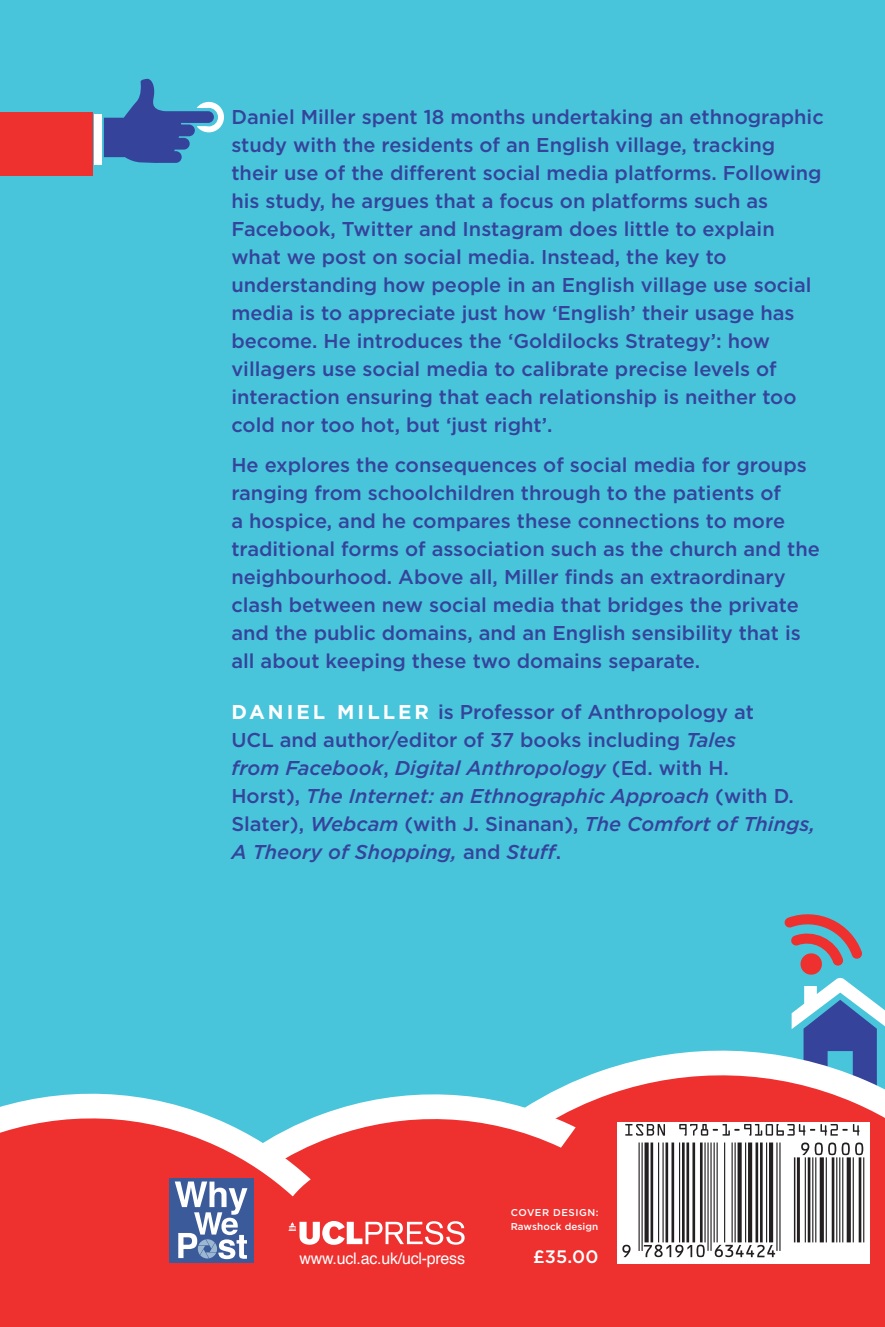
<style>
.page{position:relative;width:885px;height:1327px;background:#fff}
.page>*{position:absolute;margin:0;border:0;box-sizing:border-box;transform-origin:0 0}
.t1{font:500 20px/28px "Gotham";color:#35439b}
.t2{font:italic 500 20px/28px "Gotham";color:#35439b}
.t3{font:500 18px "Gotham";color:#fff}
.t4{font:16px "Helvetica";letter-spacing:-.015em;color:#fff}
.t5{font:500 9.8px/14px "Gotham";letter-spacing:.05em;color:#fff}
.s1{font-weight:700;font-style:normal;color:#fff}
.s2{font-style:normal}
</style>
<div class="page">
<div style="left:0;top:0;width:884px;height:1327px;background:#48c4db"></div>
<div style="left:0;top:1259px;width:884px;height:68px;background:#ee302f"></div>
<svg style="left:104px;top:79px;width:120px;height:84px"></svg>
<div style="left:94px;top:115px;width:8px;height:50px;background:#fff"></div>
<div style="left:0;top:113px;width:92px;height:63px;background:#ee302f"></div>
<div style="left:617px;top:1121px;width:252px;height:142px;background:#fff"></div>
<div style="left:170px;top:1178px;width:84px;height:84px;background:#3a5a99"></div>
<svg style="left:0;top:914px;width:884px;height:345px"></svg>
<p class="t1" style="left:231px;top:103px;width:593px">Daniel Miller spent 18 months undertaking an ethnographic study with the residents of an English village, tracking their use of the different social media platforms. Following his study, he argues that a focus on platforms such as Facebook, Twitter and I nstagram does little to explain what we post on social media. I nstead, the key to understanding how people in an English village use social media is to appreciate just how ‘English’ their usage has become. He introduces the ‘Goldilocks Strategy’: how villagers use social media to calibrate precise levels of interaction ensuring that each relationship is neither too cold nor too hot, but ‘just right’.</p>
<p class="t1" style="left:231px;top:450px;width:590px">He explores the consequences of social media for groups ranging from schoolchildren through to the patients of<br>a hospice, and he compares these connections to more traditional forms of association such as the church and the neighbourhood. Above all, Miller finds an extraordinary clash between new social media that bridges the private and the public domains, and an English sensibility that is all about keeping these two domains separate.</p>
<p class="t2" style="left:231px;top:697px;width:585px"><span class="s1">D ANIE L M I LLE R</span> <span class="s2">is Professor of Anthropology at<br>UCL and author/editor of 37 books including</span> Tales<br>from Facebook<span class="s2">,</span> Digital Anthropology <span class="s2">(Ed. with H.<br>Horst),</span> The Internet: an Ethnographic Approach <span class="s2">(with D.<br>Slater),</span> Webcam <span class="s2">(with J. Sinanan),</span> The Comfort of Things, A Theory of Shopping, <span class="s2">and</span> Stuff<span class="s2">.</span></p>
<p class="t4" style="left:299px;top:1245px;width:167px">www.ucl.ac.uk/ucl-press</p>
<p class="t5" style="left:510px;top:1205px;width:89px">Cover design:<br>Rawshock design</p>
<p class="t3" style="left:533px;top:1244px;width:67px">£35.00</p>
</div>
